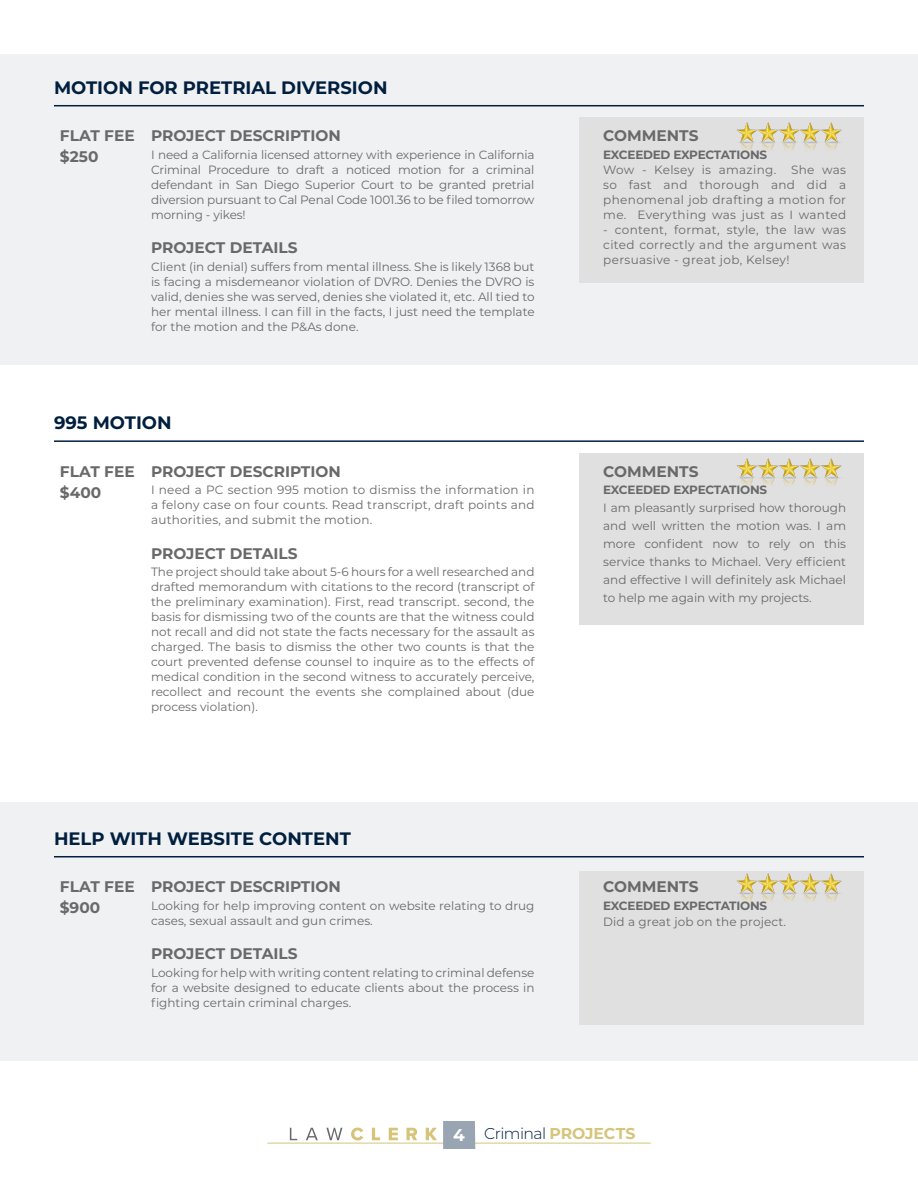
<style>
.page{position:relative;width:918px;height:1188px;background:#fff}
.page>*{position:absolute;margin:0;border:0;box-sizing:border-box;transform-origin:0 0}
.t1{font:700 18px "Montserrat";color:#001e3e}
.t2{font:300 15.75px "Montserrat";letter-spacing:-.04em;color:#001e3e}
.t3{font:700 15.3px "Montserrat";color:#696969}
.t4{font:12px/15px "Montserrat";color:#696969;text-align:justify}
.t5{font:700 12px "Montserrat";letter-spacing:-.02em;color:#696969}
.s1{font-weight:700;font-size:16.95px;color:#fff}
.s2{font-weight:700;color:#d6c47a}
</style>
<div class="page">
<svg style="left:290px;top:1128px;width:7px;height:12px"></svg>
<svg style="left:306px;top:1128px;width:12px;height:12px"></svg>
<svg style="left:326px;top:1128px;width:16px;height:12px"></svg>
<svg style="left:351px;top:1128px;width:12px;height:12px"></svg>
<svg style="left:372px;top:1128px;width:8px;height:12px"></svg>
<svg style="left:389px;top:1128px;width:9px;height:12px"></svg>
<svg style="left:407px;top:1128px;width:10px;height:12px"></svg>
<svg style="left:426px;top:1128px;width:11px;height:12px"></svg>
<hr style="left:267px;top:1143px;width:384px;height:1px;background:#d6c47a">
<div style="left:443px;top:1121px;width:32px;height:28px;background:#99a5b2"></div>
<div style="left:0;top:54px;width:918px;height:310px;background:#f0f1f3"></div>
<div style="left:580px;top:117px;width:284px;height:166px;background:#e0e0e0"></div>
<hr style="left:54px;top:105px;width:810px;height:1px;background:#001e3e">
<div style="left:580px;top:453px;width:284px;height:171px;background:#e0e0e0"></div>
<hr style="left:54px;top:440px;width:810px;height:2px;background:#001e3e">
<img style="left:736px;top:458px;width:106px;height:28px">
<div style="left:0;top:802px;width:918px;height:258px;background:#f0f1f3"></div>
<div style="left:580px;top:872px;width:284px;height:153px;background:#e0e0e0"></div>
<hr style="left:54px;top:856px;width:810px;height:1px;background:#001e3e">
<img style="left:737px;top:874px;width:105px;height:28px">
<img style="left:737px;top:123px;width:105px;height:28px">
<p class="t1" style="left:54px;top:74px;width:335px">MOTION FOR PRETRIAL DIVERSION</p>
<p class="t3" style="left:60px;top:125px;width:76px">FLAT FEE</p>
<p class="t3" style="left:151px;top:125px;width:191px">PROJECT DESCRIPTION</p>
<p class="t3" style="left:603px;top:125px;width:97px">COMMENTS</p>
<p class="t3" style="left:60px;top:146px;width:40px">$250</p>
<p class="t4" style="left:151px;top:147px;width:385px">I need a California licensed attorney with experience in California Criminal Procedure to draft a noticed motion for a criminal defendant in San Diego Superior Court to be granted pretrial diversion pursuant to Cal Penal Code 1001.36 to be filed tomorrow morning - yikes!</p>
<p class="t5" style="left:603px;top:146px;width:165px">EXCEEDED EXPECTATIONS</p>
<p class="t4" style="left:603px;top:162px;width:244px">Wow - Kelsey is amazing. She was so fast and thorough and did a phenomenal job drafting a motion for me. Everything was just as I wanted</p>
<p class="t4" style="left:603px;top:222px;width:244px">- content, format, style, the law was cited correctly and the argument was persuasive - great job, Kelsey!</p>
<p class="t3" style="left:151px;top:237px;width:148px">PROJECT DETAILS</p>
<p class="t4" style="left:151px;top:259px;width:385px">Client (in denial) suffers from mental illness. She is likely 1368 but is facing a misdemeanor violation of DVRO. Denies the DVRO is valid, denies she was served, denies she violated it, etc. All tied to her mental illness. I can fill in the facts, I just need the template for the motion and the P&amp;As done.</p>
<p class="t1" style="left:54px;top:410px;width:119px">995 MOTION</p>
<p class="t3" style="left:60px;top:460px;width:76px">FLAT FEE</p>
<p class="t3" style="left:151px;top:460px;width:191px">PROJECT DESCRIPTION</p>
<p class="t3" style="left:603px;top:460px;width:97px">COMMENTS</p>
<p class="t3" style="left:60px;top:481px;width:43px">$400</p>
<p class="t4" style="left:151px;top:482px;width:385px">I need a PC section 995 motion to dismiss the information in a felony case on four counts. Read transcript, draft points and authorities, and submit the motion.</p>
<p class="t5" style="left:603px;top:482px;width:165px">EXCEEDED EXPECTATIONS</p>
<p class="t4" style="left:603px;top:499px;width:244px;line-height:18px">I am pleasantly surprised how thorough and well written the motion was. I am more confident now to rely on this service thanks to Michael. Very efficient and effective I will definitely ask Michael to help me again with my projects.</p>
<p class="t3" style="left:151px;top:542px;width:148px">PROJECT DETAILS</p>
<p class="t4" style="left:151px;top:564px;width:385px">The project should take about 5-6 hours for a well researched and drafted memorandum with citations to the record (transcript of the preliminary examination). First, read transcript. second, the basis for dismissing two of the counts are that the witness could not recall and did not state the facts necessary for the assault as charged. The basis to dismiss the other two counts is that the court prevented defense counsel to inquire as to the effects of medical condition in the second witness to accurately perceive, recollect and recount the events she complained about (due process violation).</p>
<p class="t1" style="left:54px;top:825px;width:298px">HELP WITH WEBSITE CONTENT</p>
<p class="t3" style="left:60px;top:876px;width:76px">FLAT FEE</p>
<p class="t3" style="left:151px;top:876px;width:191px">PROJECT DESCRIPTION</p>
<p class="t3" style="left:603px;top:876px;width:97px">COMMENTS</p>
<p class="t3" style="left:60px;top:897px;width:42px">$900</p>
<p class="t4" style="left:151px;top:898px;width:385px">Looking for help improving content on website relating to drug cases, sexual assault and gun crimes.</p>
<p class="t5" style="left:603px;top:897px;width:165px">EXCEEDED EXPECTATIONS</p>
<p class="t4" style="left:603px;top:914px;width:184px">Did a great job on the project.</p>
<p class="t3" style="left:151px;top:943px;width:148px">PROJECT DETAILS</p>
<p class="t4" style="left:151px;top:965px;width:385px">Looking for help with writing content relating to criminal defense for a website designed to educate clients about the process in fighting certain criminal charges.</p>
<h2 class="t2" style="left:453px;top:1122px;width:184px"><span class="s1">4</span> Criminal <span class="s2">PROJECTS</span></h2>
</div>
